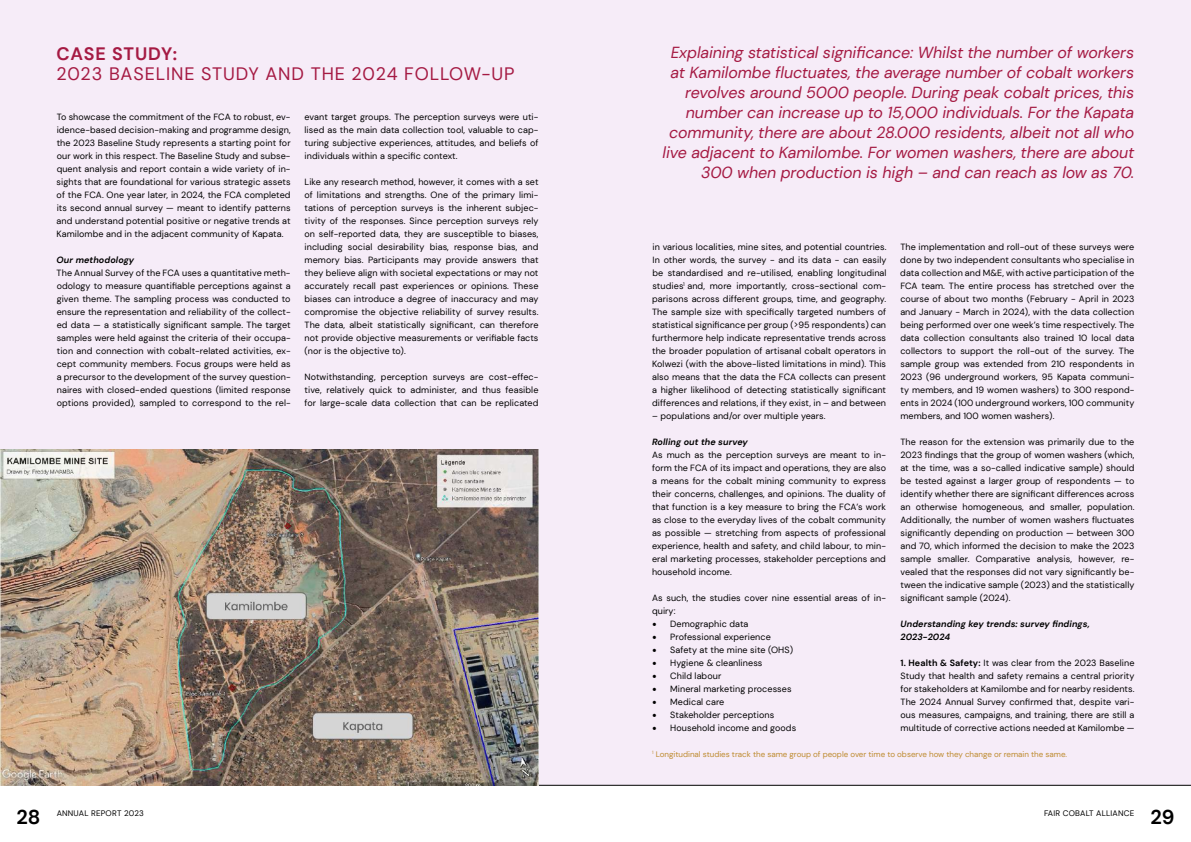
<style>
.page{position:relative;width:1191px;height:842px;background:#fff}
.page>*{position:absolute;margin:0;border:0;box-sizing:border-box;transform-origin:0 0}
.t1{font:700 20px "DM Sans";color:#000}
.t2{font:18px "DM Sans";letter-spacing:.05em;color:#a51a43}
.t3{font:700 18px "DM Sans";letter-spacing:.05em;color:#a51a43}
.t4{font:italic 16px/20px "DM Sans";letter-spacing:-.005em;color:#a51a43;text-align:right}
.t5{font:9px/13px "DM Sans";letter-spacing:.01em;color:#000;text-align:justify}
.t6{font:italic 700 9px/13px "DM Sans";letter-spacing:.01em;color:#000}
.t7{font:8px "DM Sans";color:#be8b30}
.t8{font:8px "DM Sans";letter-spacing:.025em;color:#000}
.s1{font-family:"Minion Pro";font-size:12px}
.s2{font-weight:700}
</style>
<div class="page">
<div style="left:0;top:0;width:1191px;height:785px;background:#f6ecf8"></div>
<hr style="left:0;top:785px;width:1191px;height:1px;background:#000">
<img style="left:0;top:450px;width:538px;height:335px">
<h2 class="t3" style="left:56px;top:43px;width:122px">CASE STUDY:</h2>
<h2 class="t2" style="left:56px;top:63px;width:460px">2023 BASELINE STUDY AND THE 2024 FOLLOW-UP</h2>
<p class="t5" style="left:304px;top:111px;width:235px">evant target groups. The perception surveys were uti&shy;lised as the main data collection tool, valuable to cap&shy;turing subjective experiences, attitudes, and beliefs of individuals within a specific context.</p>
<p class="t5" style="left:304px;top:176px;width:235px">Like any research method, however, it comes with a set of limitations and strengths. One of the primary limi&shy;tations of perception surveys is the inherent subjec&shy;tivity of the responses. Since perception surveys rely on self-reported data, they are susceptible to biases, including social desirability bias, response bias, and memory bias. Participants may provide answers that they believe align with societal expectations or may not accurately recall past experiences or opinions. These biases can introduce a degree of inaccuracy and may compromise the objective reliability of survey results.<br>The data, albeit statistically significant, can therefore not provide objective measurements or verifiable facts (nor is the objective to).</p>
<p class="t5" style="left:304px;top:371px;width:235px">Notwithstanding, perception surveys are cost-effec&shy;tive, relatively quick to administer, and thus feasible for large-scale data collection that can be replicated</p>
<p class="t5" style="left:57px;top:111px;width:235px">To showcase the commitment of the FCA to robust, ev&shy;idence-based decision-making and programme design, the 2023 Baseline Study represents a starting point for our work in this respect. The Baseline Study and subse&shy;quent analysis and report contain a wide variety of in&shy;sights that are foundational for various strategic assets of the FCA. One year later, in 2024, the FCA completed its second annual survey — meant to identify patterns and understand potential positive or negative trends at Kamilombe and in the adjacent community of Kapata.</p>
<p class="t6" style="left:57px;top:254px;width:79px">Our methodology</p>
<p class="t5" style="left:57px;top:267px;width:236px">The Annual Survey of the FCA uses a quantitative meth&shy;odology to measure quantifiable perceptions against a given theme. The sampling process was conducted to ensure the representation and reliability of the collect&shy;ed data — a statistically significant sample. The target samples were held against the criteria of their occupa&shy;tion and connection with cobalt-related activities, ex&shy;cept community members. Focus groups were held as a precursor to the development of the survey question&shy;naires with closed-ended questions (limited response options provided), sampled to correspond to the rel-</p>
<p class="t4" style="left:662px;top:42px;width:473px">Explaining statistical significance: Whilst the number of workers at Kamilombe fluctuates, the average number of cobalt workers revolves around 5000 people. During peak cobalt prices, this number can increase up to 15,000 individuals. For the Kapata community, there are about 28.000 residents, albeit not all who live adjacent to Kamilombe. For women washers, there are about 300 when production is high – and can reach as low as 70.</p>
<p class="t5" style="left:652px;top:240px;width:236px">in various localities, mine sites, and potential countries.<br>In other words, the survey - and its data - can easily be standardised and re-utilised, enabling longitudinal studies<sup>1</sup> and, more importantly, cross-sectional com&shy;parisons across different groups, time, and geography.<br>The sample size with specifically targeted numbers of statistical significance per group (&gt;95 respondents) can furthermore help indicate representative trends across the broader population of artisanal cobalt operators in Kolwezi (with the above-listed limitations in mind). This also means that the data the FCA collects can present a higher likelihood of detecting statistically significant differences and relations, if they exist, in – and between</p>
<p class="t5" style="left:652px;top:410px;width:175px">– populations and/or over multiple years.</p>
<p class="t6" style="left:652px;top:436px;width:97px">Rolling out the survey</p>
<p class="t5" style="left:652px;top:449px;width:235px">As much as the perception surveys are meant to in&shy;form the FCA of its impact and operations, they are also a means for the cobalt mining community to express their concerns, challenges, and opinions. The duality of that function is a key measure to bring the FCA’s work as close to the everyday lives of the cobalt community as possible — stretching from aspects of professional experience, health and safety, and child labour, to min&shy;eral marketing processes, stakeholder perceptions and household income.</p>
<p class="t5" style="left:652px;top:592px;width:235px">As such, the studies cover nine essential areas of in&shy;quiry:</p>
<p class="t5" style="left:652px;top:618px;width:98px"><span class="s1">•</span> Demographic data</p>
<p class="t5" style="left:652px;top:631px;width:120px"><span class="s1">•</span> Professional experience</p>
<p class="t5" style="left:652px;top:644px;width:142px"><span class="s1">•</span> Safety at the mine site (OHS)</p>
<p class="t5" style="left:652px;top:657px;width:112px"><span class="s1">•</span> Hygiene &amp; cleanliness</p>
<p class="t5" style="left:652px;top:670px;width:71px"><span class="s1">•</span> Child labour</p>
<p class="t5" style="left:652px;top:683px;width:141px"><span class="s1">•</span> Mineral marketing processes</p>
<p class="t5" style="left:652px;top:696px;width:74px"><span class="s1">•</span> Medical care</p>
<p class="t5" style="left:652px;top:709px;width:123px"><span class="s1">•</span> Stakeholder perceptions</p>
<p class="t5" style="left:652px;top:722px;width:145px"><span class="s1">•</span> Household income and goods</p>
<p class="t5" style="left:900px;top:241px;width:235px">The implementation and roll-out of these surveys were done by two independent consultants who specialise in data collection and M&amp;E, with active participation of the FCA team. The entire process has stretched over the course of about two months (February - April in 2023 and January - March in 2024), with the data collection being performed over one week’s time respectively. The data collection consultants also trained 10 local data collectors to support the roll-out of the survey. The sample group was extended from 210 respondents in 2023 (96 underground workers, 95 Kapata communi&shy;ty members, and 19 women washers) to 300 respond&shy;ents in 2024 (100 underground workers, 100 community members, and 100 women washers).</p>
<p class="t5" style="left:900px;top:436px;width:235px">The reason for the extension was primarily due to the 2023 findings that the group of women washers (which, at the time, was a so-called indicative sample) should be tested against a larger group of respondents — to identify whether there are significant differences across an otherwise homogeneous, and smaller, population.<br>Additionally, the number of women washers fluctuates significantly depending on production — between 300 and 70, which informed the decision to make the 2023 sample smaller. Comparative analysis, however, re&shy;vealed that the responses did not vary significantly be&shy;tween the indicative sample (2023) and the statistically significant sample (2024).</p>
<p class="t6" style="left:900px;top:618px;width:191px">Understanding key trends: survey findings,<br>2023-2024</p>
<p class="t5" style="left:900px;top:656px;width:235px"><span class="s2">1. Health &amp; Safety:</span> It was clear from the 2023 Baseline Study that health and safety remains a central priority for stakeholders at Kamilombe and for nearby residents.<br>The 2024 Annual Survey confirmed that, despite vari&shy;ous measures, campaigns, and training, there are still a multitude of corrective actions needed at Kamilombe —</p>
<p class="t7" style="left:652px;top:749px;width:416px"><sup>1</sup> Longitudinal studies track the same group of people over time to observe how they change or remain the same.</p>
<h1 class="t1" style="left:16px;top:804px;width:25px">28</h1>
<h1 class="t1" style="left:1150px;top:804px;width:25px">29</h1>
<p class="t8" style="left:57px;top:808px;width:89px">ANNUAL REPORT 2023</p>
<p class="t8" style="left:1044px;top:808px;width:92px">FAIR COBALT ALLIANCE</p>
</div>
